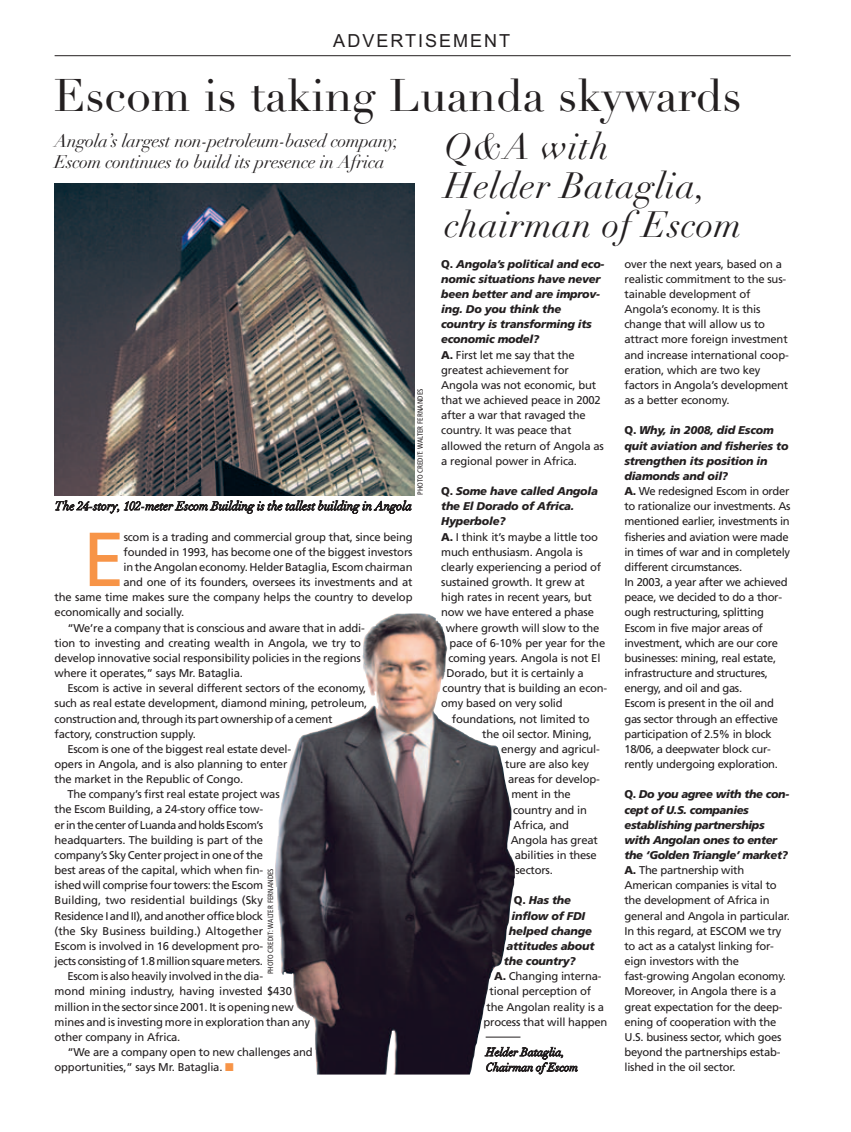
<style>
.page{position:relative;width:851px;height:1132px;background:#fff}
.page>*{position:absolute;margin:0;border:0;box-sizing:border-box;transform-origin:0 0}
.t1{font:76.35px "Frutiger";color:#f79447}
.t2{font:45px "Didot";color:#231f20}
.t3{font:italic 36px/39px "Didot";letter-spacing:.015em;color:#231f20}
.t4{font:italic 18px/21px "Didot";letter-spacing:-.02em;color:#231f20}
.t5{font:18px "Arial MS";letter-spacing:.11em;color:#231f20}
.t6{font:italic 12px "Didot";color:#231f20}
.t7{font:11.25px/15.1px "Frutiger";letter-spacing:-.015em;color:#231f20}
.t8{font:italic 900 11.25px "Frutiger";letter-spacing:-.02em;color:#231f20}
.t9{font:11.25px "Frutiger";letter-spacing:-.035em;color:#231f20}
.t10{font:11.25px "Frutiger";letter-spacing:-.04em;color:#231f20}
.t11{font:italic 11.25px/15.1px "Didot";color:#231f20}
.t12{font:condensed 7.5px "Frutiger";color:#231f20}
.s1{font-weight:900}
.s2{font-weight:900;font-style:italic}
.s3{font-style:normal}
.s4{color:#f79447}
</style>
<div class="page">
<hr style="left:55px;top:55px;width:735px;height:1px;background:#231f20">
<img style="left:55px;top:183px;width:359px;height:312px">
<img style="left:275px;top:613px;width:239px;height:461px">
<hr style="left:485px;top:1036px;width:35px;height:1px;background:#231f20">
<h3 class="t5" style="left:333px;top:34px;width:178px">ADVERTISEMENT</h3>
<h2 class="t2" style="left:54px;top:78px;width:689px">Escom is taking Luanda skywards</h2>
<h3 class="t4" style="left:55px;top:132px;width:345px">Angola’s largest non-petroleum-based company,<br>Escom continues to build its presence in Africa</h3>
<h3 class="t3" style="left:444px;top:131px;width:298px">Q&amp;A with<br>Helder Bataglia, chairman of Escom</h3>
<p class="t7" style="left:441px;top:257px;width:165px"><span class="s1">Q.</span> <span class="s2">Angola’s political and eco&shy;nomic situations have never been better and are improv&shy;ing. Do you think the country is transforming its economic model?<br></span><span class="s1">A.</span> First let me say that the greatest achievement for<br>Angola was not economic, but that we achieved peace in 2002 after a war that ravaged the country. It was peace that allowed the return of Angola as a regional power in Africa.</p>
<p class="t8" style="left:441px;top:486px;width:158px"><span class="s3">Q.</span> Some have called Angola</p>
<p class="t8" style="left:441px;top:501px;width:135px">the El Dorado of Africa.</p>
<p class="t8" style="left:441px;top:517px;width:66px">Hyperbole?</p>
<p class="t7" style="left:441px;top:529px;width:158px"><span class="s1">A.</span> I think it’s maybe a little too</p>
<p class="t7" style="left:441px;top:545px;width:143px">much enthusiasm. Angola is</p>
<p class="t7" style="left:441px;top:560px;width:161px">clearly experiencing a period of</p>
<p class="t7" style="left:441px;top:575px;width:145px">sustained growth. It grew at</p>
<p class="t7" style="left:441px;top:590px;width:152px">high rates in recent years, but</p>
<p class="t7" style="left:441px;top:605px;width:154px">now we have entered a phase</p>
<p class="t7" style="left:446px;top:620px;width:155px">where growth will slow to the</p>
<p class="t7" style="left:449px;top:636px;width:157px">pace of 6-10% per year for the</p>
<p class="t7" style="left:448px;top:651px;width:154px">coming years. Angola is not El</p>
<p class="t7" style="left:446px;top:666px;width:139px">Dorado, but it is certainly a</p>
<p class="t7" style="left:442px;top:681px;width:166px">country that is building an econ-</p>
<p class="t7" style="left:441px;top:696px;width:123px">omy based on very solid</p>
<p class="t7" style="left:452px;top:711px;width:139px">foundations, not limited to</p>
<p class="t7" style="left:482px;top:726px;width:111px">the oil sector. Mining,</p>
<p class="t7" style="left:501px;top:742px;width:100px">energy and agricul-</p>
<p class="t7" style="left:505px;top:757px;width:85px">ture are also key</p>
<p class="t7" style="left:508px;top:772px;width:93px">areas for develop-</p>
<p class="t7" style="left:511px;top:787px;width:61px">ment in the</p>
<p class="t7" style="left:513px;top:802px;width:75px">country and in</p>
<p class="t7" style="left:513px;top:817px;width:57px">Africa, and</p>
<p class="t7" style="left:510px;top:832px;width:89px">Angola has great</p>
<p class="t7" style="left:515px;top:848px;width:83px">abilities in these</p>
<p class="t7" style="left:515px;top:863px;width:39px">sectors.</p>
<p class="t8" style="left:513px;top:895px;width:59px"><span class="s3">Q.</span> Has the</p>
<p class="t8" style="left:511px;top:910px;width:75px">inflow of FDI</p>
<p class="t8" style="left:509px;top:926px;width:84px">helped change</p>
<p class="t8" style="left:506px;top:941px;width:90px">attitudes about</p>
<p class="t8" style="left:504px;top:956px;width:73px">the country?</p>
<p class="t7" style="left:494px;top:969px;width:109px"><span class="s1">A.</span> Changing interna-</p>
<p class="t7" style="left:489px;top:984px;width:103px">tional perception of</p>
<p class="t7" style="left:486px;top:999px;width:119px">the Angolan reality is a</p>
<p class="t7" style="left:483px;top:1014px;width:125px">process that will happen</p>
<p class="t7" style="left:624px;top:257px;width:166px">over the next years, based on a realistic commitment to the sus&shy;tainable development of<br>Angola’s economy. It is this change that will allow us to attract more foreign investment and increase international coop&shy;eration, which are two key factors in Angola’s development as a better economy.</p>
<p class="t7" style="left:624px;top:423px;width:167px"><span class="s1">Q.</span> <span class="s2">Why, in 2008, did Escom quit aviation and fisheries to strengthen its position in diamonds and oil?<br></span><span class="s1">A.</span> We redesigned Escom in order to rationalize our investments. As mentioned earlier, investments in fisheries and aviation were made in times of war and in completely different circumstances.<br>In 2003, a year after we achieved peace, we decided to do a thor&shy;ough restructuring, splitting<br>Escom in five major areas of investment, which are our core businesses: mining, real estate, infrastructure and structures, energy, and oil and gas.<br>Escom is present in the oil and gas sector through an effective participation of 2.5% in block<br>18/06, a deepwater block cur&shy;rently undergoing exploration.</p>
<p class="t7" style="left:624px;top:787px;width:167px"><span class="s1">Q.</span> <span class="s2">Do you agree with the con&shy;cept of U.S. companies establishing partnerships with Angolan ones to enter the ‘Golden Triangle’ market?<br></span><span class="s1">A.</span> The partnership with<br>American companies is vital to the development of Africa in general and Angola in particular.<br>In this regard, at ESCOM we try to act as a catalyst linking for&shy;eign investors with the fast-growing Angolan economy.<br>Moreover, in Angola there is a great expectation for the deep&shy;ening of cooperation with the<br>U.S. business sector, which goes beyond the partnerships estab&shy;lished in the oil sector.</p>
<p class="t12" style="left:417px;top:494px;width:107px;rotate:-90deg">PHOTO CREDIT: WALTER FERNANDES</p>
<p class="t6" style="left:55px;top:501px;width:358px">The 24-story, 102-meter Escom Building is the tallest building in Angola</p>
<h1 class="t1" style="left:82px;top:528px;width:44px">E</h1>
<p class="t7" style="left:124px;top:529px;width:290px">scom is a trading and commercial group that, since being</p>
<p class="t7" style="left:123px;top:545px;width:290px">founded in 1993, has become one of the biggest investors</p>
<p class="t7" style="left:123px;top:560px;width:290px">in the Angolan economy. Helder Bataglia, Escom chairman</p>
<p class="t7" style="left:123px;top:575px;width:290px">and one of its founders, oversees its investments and at</p>
<p class="t7" style="left:55px;top:590px;width:359px">the same time makes sure the company helps the country to develop</p>
<p class="t7" style="left:55px;top:605px;width:131px">economically and socially.</p>
<p class="t7" style="left:67px;top:620px;width:299px">“We’re a company that is conscious and aware that in addi-</p>
<p class="t7" style="left:55px;top:636px;width:308px">tion to investing and creating wealth in Angola, we try to</p>
<p class="t7" style="left:55px;top:651px;width:307px">develop innovative social responsibility policies in the regions</p>
<p class="t7" style="left:55px;top:666px;width:190px">where it operates,” says Mr. Bataglia.</p>
<p class="t7" style="left:67px;top:681px;width:300px">Escom is active in several different sectors of the economy,</p>
<p class="t7" style="left:55px;top:696px;width:314px">such as real estate development, diamond mining, petroleum,</p>
<p class="t7" style="left:55px;top:711px;width:279px">construction and, through its part ownership of a cement</p>
<p class="t7" style="left:55px;top:726px;width:143px">factory, construction supply.</p>
<p class="t7" style="left:67px;top:742px;width:225px">Escom is one of the biggest real estate devel-</p>
<p class="t7" style="left:55px;top:757px;width:234px">opers in Angola, and is also planning to enter</p>
<p class="t7" style="left:55px;top:772px;width:190px">the market in the Republic of Congo.</p>
<p class="t7" style="left:67px;top:787px;width:214px">The company’s first real estate project was</p>
<p class="t7" style="left:55px;top:802px;width:210px">the Escom Building, a 24-story office tow-</p>
<p class="t10" style="left:55px;top:820px;width:210px">er in the center of Luanda and holds Escom’s</p>
<p class="t7" style="left:55px;top:832px;width:210px">headquarters. The building is part of the</p>
<p class="t7" style="left:55px;top:848px;width:210px">company’s Sky Center project in one of the</p>
<p class="t7" style="left:55px;top:863px;width:210px">best areas of the capital, which when fin-</p>
<p class="t7" style="left:55px;top:878px;width:210px">ished will comprise four towers: the Escom</p>
<p class="t7" style="left:55px;top:893px;width:210px">Building, two residential buildings (Sky</p>
<p class="t7" style="left:55px;top:908px;width:210px">Residence I and II), and another office block</p>
<p class="t7" style="left:55px;top:923px;width:210px">(the Sky Business building.) Altogether</p>
<p class="t7" style="left:55px;top:939px;width:210px">Escom is involved in 16 development pro-</p>
<p class="t9" style="left:55px;top:956px;width:210px">jects consisting of 1.8 million square meters.</p>
<p class="t7" style="left:67px;top:969px;width:197px">Escom is also heavily involved in the dia-</p>
<p class="t7" style="left:55px;top:984px;width:239px">mond mining industry, having invested $430</p>
<p class="t7" style="left:55px;top:999px;width:240px">million in the sector since 2001. It is opening new</p>
<p class="t7" style="left:55px;top:1014px;width:257px">mines and is investing more in exploration than any</p>
<p class="t7" style="left:55px;top:1029px;width:127px">other company in Africa.</p>
<p class="t7" style="left:67px;top:1045px;width:247px">“We are a company open to new challenges and</p>
<p class="t7" style="left:55px;top:1060px;width:180px">opportunities,” says Mr. Bataglia. <span class="s4">■</span></p>
<p class="t12" style="left:267px;top:973px;width:107px;rotate:-90deg">PHOTO CREDIT: WALTER FERNANDES</p>
<p class="t11" style="left:485px;top:1045px;width:94px">Helder Bataglia,<br>Chairman of Escom</p>
</div>
